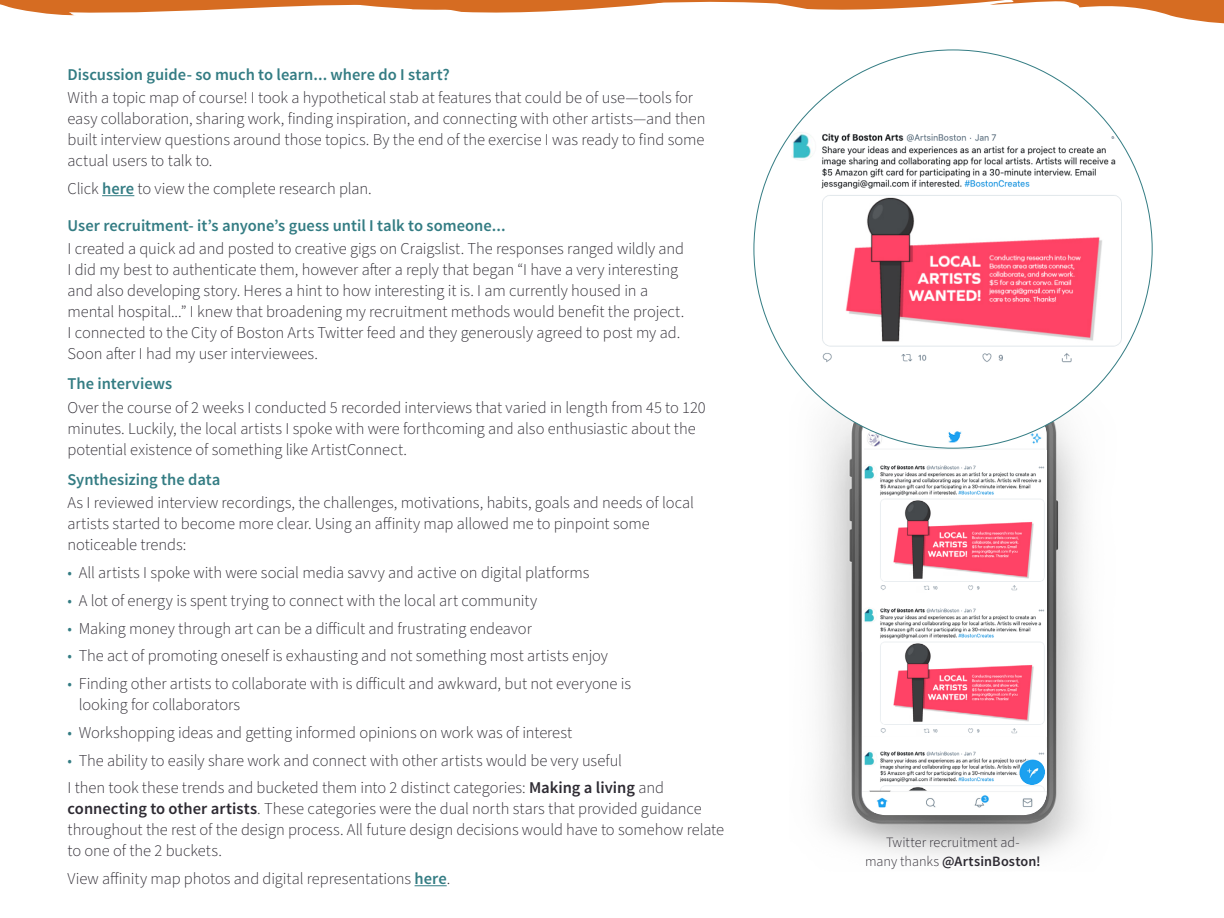
<style>
.page{position:relative;width:1224px;height:918px;background:#fff}
.page>*{position:absolute;margin:0;border:0;box-sizing:border-box;transform-origin:0 0}
.t1{font:300 16.5px/21px "Source Sans Pro";letter-spacing:-.005em;color:#2d2a32}
.t2{font:600 16.5px "Source Sans Pro";color:#337c83}
.t3{font:300 14.25px/19.5px "Source Sans Pro";letter-spacing:.005em;color:#2d2a32;text-align:center}
.s1{font-weight:600;color:#337c83}
.s2{color:#337c83}
.s3{font-weight:600}
</style>
<div class="page">
<hr style="left:102px;top:195px;width:32px;height:1px;background:#337c83">
<hr style="left:415px;top:885px;width:32px;height:1px;background:#337c83">
<svg style="left:0;top:0;width:1224px;height:24px"></svg>
<img style="left:792px;top:367px;width:322px;height:492px">
<img style="left:862px;top:791px;width:185px;height:22px">
<div style="left:862px;top:450px;width:185px;height:143px;background:#fff"></div>
<img style="left:864px;top:465px;width:181px;height:126px">
<div style="left:862px;top:593px;width:185px;height:143px;background:#fff"></div>
<img style="left:864px;top:608px;width:181px;height:126px">
<svg style="left:862px;top:736px;width:185px;height:12px"></svg>
<img style="left:862px;top:748px;width:185px;height:43px">
<img style="left:864px;top:429px;width:180px;height:21px">
<div style="left:754px;top:50px;width:398px;height:398px;background:#fff;border-radius:50%"></div>
<img style="left:948px;top:431px;width:14px;height:12px">
<img style="left:791px;top:126px;width:333px;height:239px">
<p class="t2" style="left:68px;top:64px;width:384px">Discussion guide- so much to learn... where do I start?</p>
<p class="t1" style="left:68px;top:88px;width:640px">With a topic map of course! I took a hypothetical stab at features that could be of use—tools for easy collaboration, sharing work, finding inspiration, and connecting with other artists—and then built interview questions around those topics. By the end of the exercise I was ready to find some actual users to talk to.</p>
<p class="t1" style="left:68px;top:179px;width:306px">Click <span class="s1">here</span> to view the complete research plan.</p>
<p class="t2" style="left:68px;top:215px;width:440px">User recruitment- it’s anyone’s guess until I talk to someone...</p>
<p class="t1" style="left:68px;top:239px;width:618px">I created a quick ad and posted to creative gigs on Craigslist. The responses ranged wildly and I did my best to authenticate them, however after a reply that began “I have a very interesting and also developing story. Heres a hint to how interesting it is. I am currently housed in a mental hospital...” I knew that broadening my recruitment methods would benefit the project.<br>I connected to the City of Boston Arts Twitter feed and they generously agreed to post my ad.<br>Soon after I had my user interviewees.</p>
<p class="t2" style="left:68px;top:373px;width:106px">The interviews</p>
<p class="t1" style="left:68px;top:397px;width:640px">Over the course of 2 weeks I conducted 5 recorded interviews that varied in length from 45 to 120 minutes. Luckily, the local artists I spoke with were forthcoming and also enthusiastic about the potential existence of something like ArtistConnect.</p>
<p class="t2" style="left:68px;top:469px;width:155px">Synthesizing the data</p>
<p class="t1" style="left:68px;top:493px;width:628px">As I reviewed interview recordings, the challenges, motivations, habits, goals and needs of local artists started to become more clear. Using an affinity map allowed me to pinpoint some noticeable trends:</p>
<p class="t1" style="left:68px;top:563px;width:523px"><span class="s2">•</span> All artists I spoke with were social media savvy and active on digital platforms</p>
<p class="t1" style="left:68px;top:590px;width:471px"><span class="s2">•</span> A lot of energy is spent trying to connect with the local art community</p>
<p class="t1" style="left:68px;top:618px;width:466px"><span class="s2">•</span> Making money through art can be a difficult and frustrating endeavor</p>
<p class="t1" style="left:68px;top:646px;width:542px"><span class="s2">•</span> The act of promoting oneself is exhausting and not something most artists enjoy</p>
<p class="t1" style="left:79px;top:674px;width:554px;text-indent:-11px"><span class="s2">•</span> Finding other artists to collaborate with is difficult and awkward, but not everyone is looking for collaborators</p>
<p class="t1" style="left:68px;top:722px;width:506px"><span class="s2">•</span> Workshopping ideas and getting informed opinions on work was of interest</p>
<p class="t1" style="left:68px;top:747px;width:598px;line-height:27.8px"><span class="s2">•</span> The ability to easily share work and connect with other artists would be very useful<br>I then took these trends and bucketed them into 2 distinct categories: <span class="s3">Making a living</span> and</p>
<p class="t1" style="left:68px;top:799px;width:658px"><span class="s3">connecting to other artists</span>. These categories were the dual north stars that provided guidance throughout the rest of the design process. All future design decisions would have to somehow relate to one of the 2 buckets.</p>
<p class="t1" style="left:68px;top:869px;width:384px">View affinity map photos and digital representations <span class="s1">here</span>.</p>
<p class="t3" style="left:865px;top:833px;width:177px">Twitter recruitment ad-<br>many thanks <span class="s3">@ArtsinBoston!</span></p>
</div>
